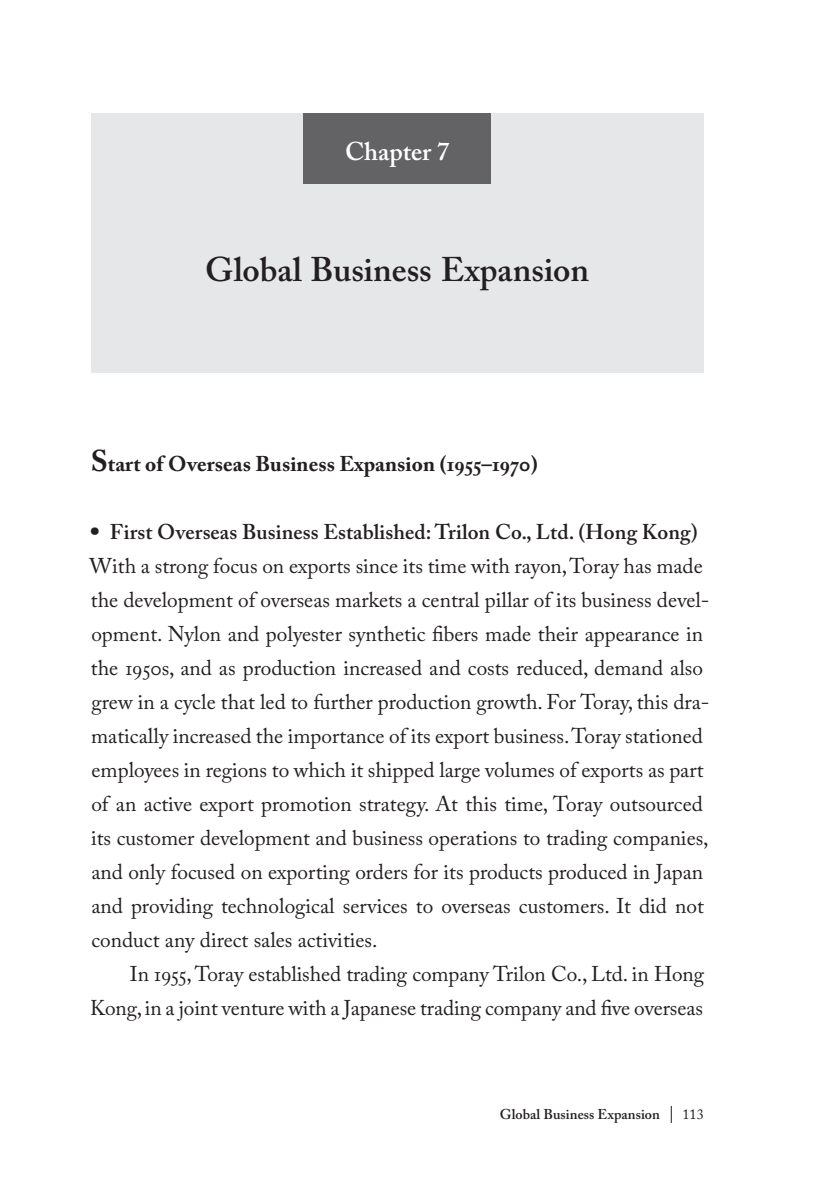
<style>
.page{position:relative;width:840px;height:1191px;background:#fff}
.page>*{position:absolute;margin:0;border:0;box-sizing:border-box;transform-origin:0 0}
.t1{font:600 34px "Adobe Caslon Pro";color:#231f20}
.t2{font:600 25.6px "Adobe Caslon Pro";color:#fff}
.t3{font:21.2px/34px "Adobe Caslon Pro";color:#231f20}
.t4{font:700 21.2px "Adobe Caslon Pro";letter-spacing:.005em;color:#231f20}
.t5{font:600 14.2px "Adobe Caslon Pro";letter-spacing:.005em;color:#231f20}
.t6{font:14.2px "Adobe Caslon Pro";color:#231f20}
.s1{font-size:29.8px}
.s2{font-weight:600;font-size:29.8px}
.s3{font-weight:600}
</style>
<div class="page">
<svg style="left:670px;top:1106px;width:1px;height:17px"></svg>
<div style="left:91px;top:113px;width:612px;height:260px;background:#e6e7e9"></div>
<div style="left:303px;top:113px;width:187px;height:71px;background:#636366"></div>
<p class="t2" style="left:345px;top:136px;width:106px">Chapter 7</p>
<h1 class="t1" style="left:205px;top:249px;width:385px">Global Business Expansion</h1>
<p class="t4" style="left:91px;top:451px;width:448px"><span class="s1">S</span>tart of Overseas Business Expansion (1955–1970)</p>
<p class="t3" style="left:89px;top:514px;width:621px"><span class="s2">•</span> <span class="s3">First Overseas Business Established: Trilon Co., Ltd. (Hong Kong)<br></span>With a strong focus on exports since its time with rayon, Toray has made the development of overseas markets a central pillar of its business devel&shy;opment. Nylon and polyester synthetic fibers made their appearance in the 1950s, and as production increased and costs reduced, demand also grew in a cycle that led to further production growth. For Toray, this dra&shy;matically increased the importance of its export business. Toray stationed employees in regions to which it shipped large volumes of exports as part of an active export promotion strategy. At this time, Toray outsourced its customer development and business operations to trading companies, and only focused on exporting orders for its products produced in Japan and providing technological services to overseas customers. It did not conduct any direct sales activities.</p>
<p class="t3" style="left:90px;top:956px;width:615px;text-align:right">In 1955, Toray established trading company Trilon Co., Ltd. in Hong<br>Kong, in a joint venture with a Japanese trading company and five overseas</p>
<p class="t5" style="left:499px;top:1106px;width:162px">Global Business Expansion</p>
<p class="t6" style="left:682px;top:1106px;width:23px">113</p>
</div>
